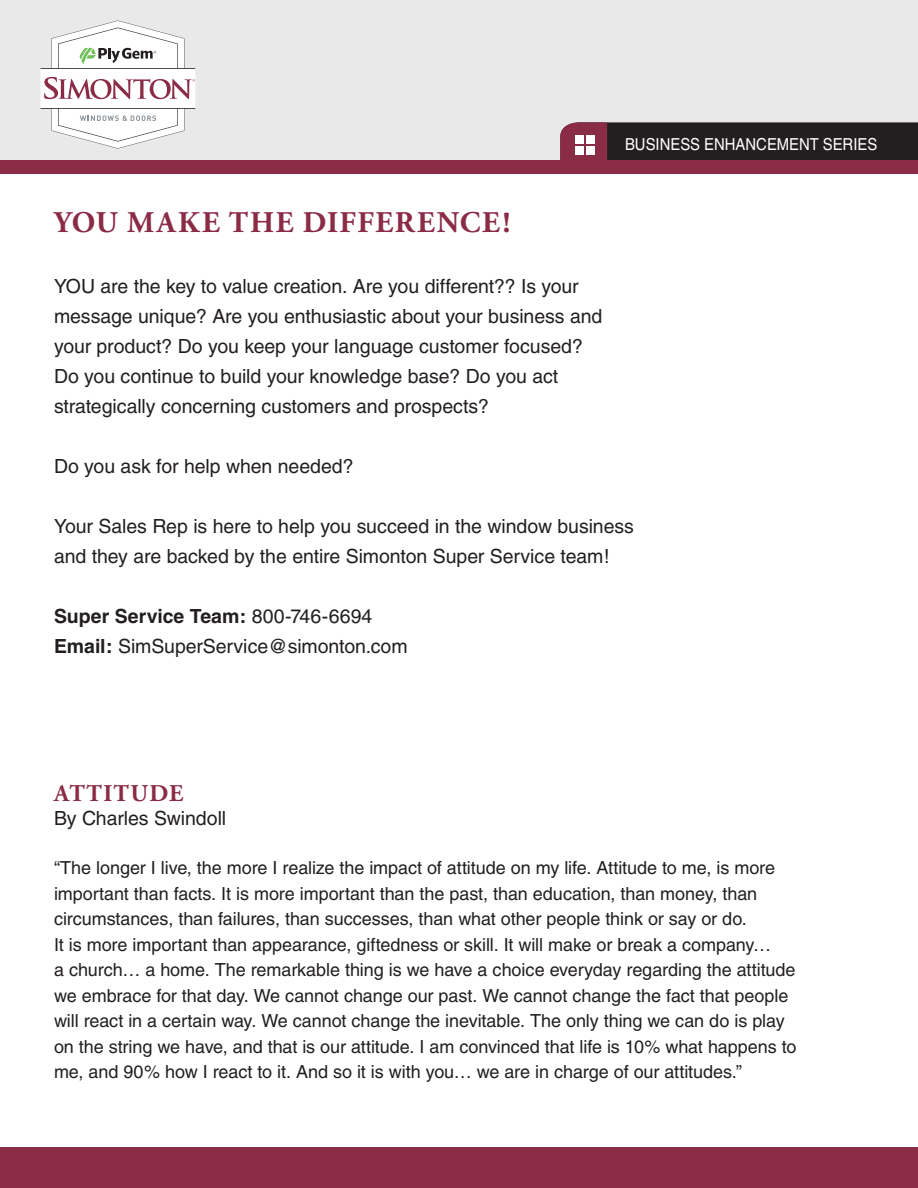
<style>
.page{position:relative;width:918px;height:1188px;background:#fff}
.page>*{position:absolute;margin:0;border:0;box-sizing:border-box;transform-origin:0 0}
.t1{font:700 30px "Adobe Garamond Pro";letter-spacing:.05em;color:#8b2c47}
.t2{font:700 24px "Adobe Garamond Pro";letter-spacing:.055em;color:#8b2c47}
.t3{font:19.5px/30px "Helvetica";letter-spacing:-.005em;color:#231f20}
.t4{font:700 19.5px "Helvetica";color:#231f20}
.t5{font:18px/25.5px "Helvetica";letter-spacing:-.005em;color:#231f20}
.t6{font:16.5px "Helvetica";color:#fff;scale:.9 1}
.s1{font-weight:400}
.s2{font-weight:700}
</style>
<div class="page">
<div style="left:0;top:0;width:918px;height:167px;background:#eae9ea"></div>
<svg style="left:40px;top:20px;width:155px;height:129px"></svg>
<svg style="left:560px;top:122px;width:358px;height:38px;background:#302327"></svg>
<div style="left:575px;top:135px;width:9px;height:9px;background:#fff"></div>
<div style="left:587px;top:135px;width:8px;height:9px;background:#fff"></div>
<div style="left:575px;top:146px;width:9px;height:9px;background:#fff"></div>
<div style="left:587px;top:146px;width:8px;height:9px;background:#fff"></div>
<div style="left:0;top:160px;width:918px;height:14px;background:#8b2c47"></div>
<div style="left:0;top:1148px;width:918px;height:40px;background:#8b2c47"></div>
<p class="t1" style="left:54px;top:205px;width:458px">YOU MAKE THE DIFFERENCE!</p>
<p class="t3" style="left:54px;top:271px;width:550px">YOU are the key to value creation. Are you different?? Is your message unique? Are you enthusiastic about your business and</p>
<p class="t3" style="left:54px;top:331px;width:530px">your product? Do you keep your language customer focused?</p>
<p class="t3" style="left:54px;top:361px;width:506px">Do you continue to build your knowledge base? Do you act strategically concerning customers and prospects?</p>
<p class="t3" style="left:54px;top:451px;width:301px">Do you ask for help when needed?</p>
<p class="t6" style="left:625px;top:134px;width:282px">BUSINESS ENHANCEMENT SERIES</p>
<p class="t3" style="left:54px;top:511px;width:582px">Your Sales Rep is here to help you succeed in the window business and they are backed by the entire Simonton Super Service team!</p>
<p class="t4" style="left:54px;top:605px;width:320px">Super Service Team: <span class="s1">800-746-6694</span></p>
<p class="t3" style="left:54px;top:631px;width:355px"><span class="s2">Email:</span> SimSuperService@simonton.com</p>
<p class="t2" style="left:54px;top:779px;width:131px">ATTITUDE</p>
<p class="t3" style="left:54px;top:803px;width:174px">By Charles Swindoll</p>
<p class="t5" style="left:54px;top:855px;width:723px">“The longer I live, the more I realize the impact of attitude on my life. Attitude to me, is more important than facts. It is more important than the past, than education, than money, than circumstances, than failures, than successes, than what other people think or say or do.</p>
<p class="t5" style="left:54px;top:932px;width:719px">It is more important than appearance, giftedness or skill. It will make or break a company…</p>
<p class="t5" style="left:54px;top:957px;width:744px">a church… a home. The remarkable thing is we have a choice everyday regarding the attitude we embrace for that day. We cannot change our past. We cannot change the fact that people will react in a certain way. We cannot change the inevitable. The only thing we can do is play on the string we have, and that is our attitude. I am convinced that life is 10% what happens to me, and 90% how I react to it. And so it is with you… we are in charge of our attitudes.”</p>
</div>
